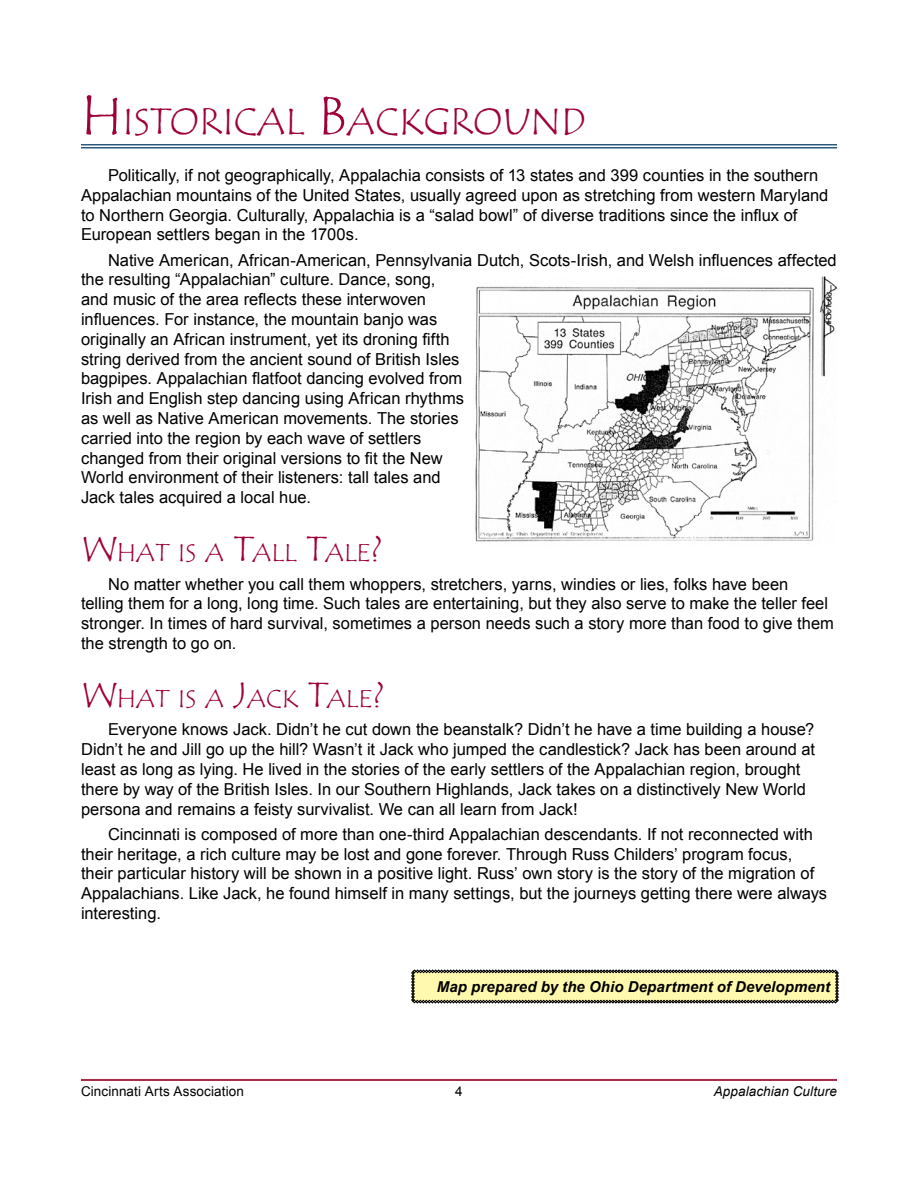
<style>
.page{position:relative;width:918px;height:1188px;background:#fff}
.page>*{position:absolute;margin:0;border:0;box-sizing:border-box;transform-origin:0 0}
.t1{font:37.8px "Tempus Sans ITC";color:#9e0039}
.t2{font:25.2px "Tempus Sans ITC";color:#9e0039}
.t3{font:16.5px/19.8px "Arial";color:#000}
.t4{font:italic 700 15px "Arial";letter-spacing:.01em;color:#000}
.t5{font:13.5px "Arial";letter-spacing:.01em;color:#000}
.t6{font:italic 13.5px "Arial";letter-spacing:.005em;color:#000}
.s1{font-size:54px}
.s2{font-size:36px}
</style>
<div class="page">
<hr style="left:81px;top:1079px;width:756px;height:1px;background:#a62745">
<hr style="left:81px;top:1080px;width:756px;height:1px;background:#a62745">
<hr style="left:81px;top:144px;width:756px;height:1px;background:#2d5980">
<hr style="left:81px;top:147px;width:756px;height:1px;background:#2d5980">
<img style="left:475px;top:276px;width:362px;height:266px">
<svg style="left:411px;top:970px;width:428px;height:33px"></svg>
<h1 class="t1" style="left:81px;top:98px;width:506px"><span class="s1">H</span> ISTORICAL <span class="s1">B</span>ACKGROUND</h1>
<p class="t3" style="left:81px;top:165px;width:749px;text-indent:27px">Politically, if not geographically, Appalachia consists of 13 states and 399 counties in the southern Appalachian mountains of the United States, usually agreed upon as stretching from western Maryland to Northern Georgia. Culturally, Appalachia is a “salad bowl” of diverse traditions since the influx of European settlers began in the 1700s.</p>
<p class="t3" style="left:81px;top:250px;width:757px;text-indent:27px">Native American, African-American, Pennsylvania Dutch, Scots-Irish, and Welsh influences affected the resulting “Appalachian” culture. Dance, song,<br>and music of the area reflects these interwoven<br>influences. For instance, the mountain banjo was<br>originally an African instrument, yet its droning fifth<br>string derived from the ancient sound of British Isles<br>bagpipes. Appalachian flatfoot dancing evolved from<br>Irish and English step dancing using African rhythms<br>as well as Native American movements. The stories<br>carried into the region by each wave of settlers<br>changed from their original versions to fit the New<br>World environment of their listeners: tall tales and<br>Jack tales acquired a local hue.</p>
<h2 class="t2" style="left:81px;top:536px;width:303px"><span class="s2">W</span>HAT IS A <span class="s2">T</span>ALL <span class="s2">T</span>ALE<span class="s2">?</span></h2>
<p class="t3" style="left:81px;top:574px;width:754px;text-indent:27px">No matter whether you call them whoppers, stretchers, yarns, windies or lies, folks have been telling them for a long, long time. Such tales are entertaining, but they also serve to make the teller feel stronger. In times of hard survival, sometimes a person needs such a story more than food to give them the strength to go on.</p>
<h2 class="t2" style="left:81px;top:682px;width:305px"><span class="s2">W</span>HAT IS A <span class="s2">J</span>ACK <span class="s2">T</span>ALE<span class="s2">?</span></h2>
<p class="t3" style="left:81px;top:720px;width:736px;text-indent:27px">Everyone knows Jack. Didn’t he cut down the beanstalk? Didn’t he have a time building a house?<br>Didn’t he and Jill go up the hill? Wasn’t it Jack who jumped the candlestick? Jack has been around at least as long as lying. He lived in the stories of the early settlers of the Appalachian region, brought there by way of the British Isles. In our Southern Highlands, Jack takes on a distinctively New World persona and remains a feisty survivalist. We can all learn from Jack!</p>
<p class="t3" style="left:81px;top:824px;width:748px;text-indent:27px">Cincinnati is composed of more than one-third Appalachian descendants. If not reconnected with their heritage, a rich culture may be lost and gone forever. Through Russ Childers’ program focus, their particular history will be shown in a positive light. Russ’ own story is the story of the migration of Appalachians. Like Jack, he found himself in many settings, but the journeys getting there were always interesting.</p>
<p class="t4" style="left:437px;top:977px;width:395px">Map prepared by the Ohio Department of Development</p>
<p class="t5" style="left:81px;top:1082px;width:164px">Cincinnati Arts Association</p>
<p class="t5" style="left:455px;top:1082px;width:9px">4</p>
<p class="t6" style="left:714px;top:1082px;width:125px">Appalachian Culture</p>
</div>
